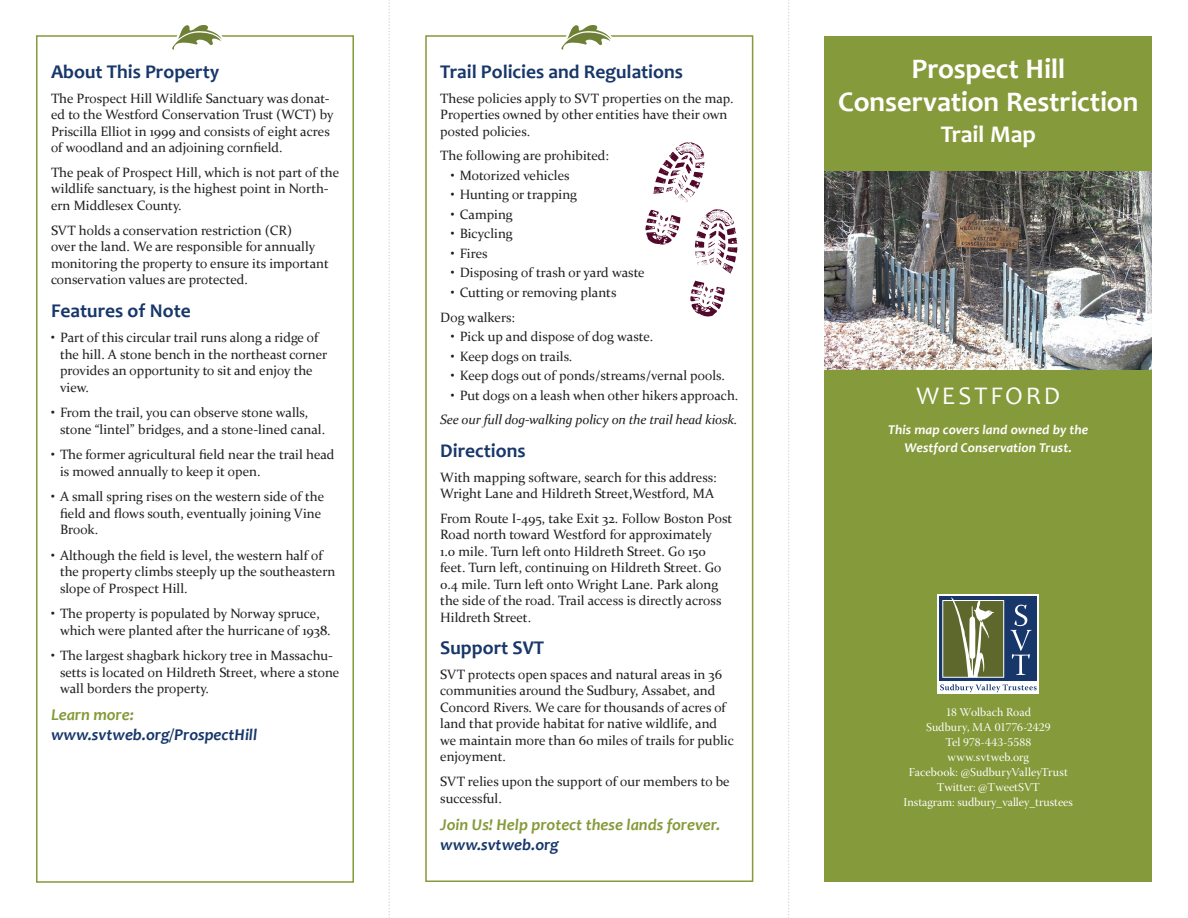
<style>
.page{position:relative;width:1188px;height:918px;background:#fff}
.page>*{position:absolute;margin:0;border:0;box-sizing:border-box;transform-origin:0 0}
.t1{font:700 28.5px/33px "Candara";letter-spacing:-.005em;color:#fff;text-align:center}
.t2{font:25.5px "Candara";letter-spacing:.115em;color:#fff}
.t3{font:700 24px "Candara";letter-spacing:-.005em;color:#fff}
.t4{font:700 19.5px "Candara";color:#17376a}
.t5{font:italic 700 16.5px "Candara";color:#859a3a}
.t6{font:italic 700 16.5px "Candara";color:#17376a}
.t7{font:13.5px/16.5px "Constantia";color:#231f20}
.t8{font:italic 700 13.5px/18px "Candara";letter-spacing:.01em;color:#fff;text-align:center}
.t9{font:italic 13.5px "Constantia";letter-spacing:-.015em;color:#231f20}
.t10{font:12px/15px "Warnock Pro Subh";color:#fff;text-align:center}
</style>
<div class="page">
<div style="left:36px;top:35px;width:318px;height:848px;border:2px solid #859a3a"></div>
<div style="left:425px;top:35px;width:328px;height:847px;border:2px solid #859a3a"></div>
<div style="left:825px;top:36px;width:327px;height:141px;background:#859a3a"></div>
<div style="left:825px;top:821px;width:327px;height:61px;background:#859a3a"></div>
<img style="left:825px;top:171px;width:327px;height:199px">
<svg style="left:561px;top:25px;width:52px;height:25px"></svg>
<svg style="left:172px;top:25px;width:52px;height:25px"></svg>
<svg style="left:645px;top:142px;width:93px;height:175px"></svg>
<div style="left:825px;top:578px;width:327px;height:243px;background:#859a3a"></div>
<svg style="left:937px;top:594px;width:102px;height:100px"></svg>
<div style="left:940px;top:597px;width:97px;height:84px;background:#17376a"></div>
<svg style="left:942px;top:597px;width:62px;height:81px;background:#7f875e"></svg>
<svg style="left:940px;top:684px;width:97px;height:8px"></svg>
<svg style="left:1010px;top:605px;width:22px;height:70px"></svg>
<div style="left:825px;top:370px;width:327px;height:223px;background:#859a3a"></div>
<svg style="left:388px;top:0;width:2px;height:918px"></svg>
<svg style="left:788px;top:0;width:2px;height:918px"></svg>
<h3 class="t4" style="left:51px;top:59px;width:170px">About This Property</h3>
<p class="t7" style="left:51px;top:89px;width:284px">The Prospect Hill Wildlife Sanctuary was donat&shy;ed to the Westford Conservation Trust (WCT) by Priscilla Elliot in 1999 and consists of eight acres of woodland and an adjoining cornfield.</p>
<p class="t7" style="left:51px;top:163px;width:290px">The peak of Prospect Hill, which is not part of the wildlife sanctuary, is the highest point in North&shy;ern Middlesex County.</p>
<p class="t7" style="left:51px;top:221px;width:279px">SVT holds a conservation restriction (CR)<br>over the land. We are responsible for annually monitoring the property to ensure its important conservation values are protected.</p>
<h3 class="t4" style="left:51px;top:298px;width:141px">Features of Note</h3>
<p class="t7" style="left:60px;top:329px;width:269px;text-indent:-9px">• Part of this circular trail runs along a ridge of the hill. A stone bench in the northeast corner provides an opportunity to sit and enjoy the view.</p>
<p class="t7" style="left:60px;top:404px;width:267px;text-indent:-9px">• From the trail, you can observe stone walls, stone “lintel” bridges, and a stone-lined canal.</p>
<p class="t7" style="left:60px;top:446px;width:276px;text-indent:-9px">• The former agricultural field near the trail head is mowed annually to keep it open.</p>
<p class="t7" style="left:60px;top:488px;width:266px;text-indent:-9px">• A small spring rises on the western side of the field and flows south, eventually joining Vine<br>Brook.</p>
<p class="t7" style="left:60px;top:546px;width:277px;text-indent:-9px">• Although the field is level, the western half of the property climbs steeply up the southeastern slope of Prospect Hill.</p>
<p class="t7" style="left:60px;top:605px;width:272px;text-indent:-9px">• The property is populated by Norway spruce, which were planted after the hurricane of 1938.</p>
<p class="t7" style="left:60px;top:647px;width:281px;text-indent:-9px">• The largest shagbark hickory tree in Massachu&shy;setts is located on Hildreth Street, where a stone wall borders the property.</p>
<p class="t5" style="left:51px;top:705px;width:84px">Learn more:</p>
<p class="t6" style="left:51px;top:724px;width:208px">www.svtweb.org/ProspectHill</p>
<h3 class="t4" style="left:440px;top:59px;width:244px">Trail Policies and Regulations</h3>
<p class="t7" style="left:440px;top:89px;width:295px">These policies apply to SVT properties on the map.<br>Properties owned by other entities have their own posted policies.</p>
<p class="t7" style="left:440px;top:147px;width:170px">The following are prohibited:</p>
<p class="t7" style="left:451px;top:166px;width:120px">• Motorized vehicles</p>
<p class="t7" style="left:451px;top:186px;width:128px">• Hunting or trapping</p>
<p class="t7" style="left:451px;top:205px;width:64px">• Camping</p>
<p class="t7" style="left:451px;top:225px;width:63px">• Bicycling</p>
<p class="t7" style="left:451px;top:244px;width:38px">• Fires</p>
<p class="t7" style="left:451px;top:264px;width:196px">• Disposing of trash or yard waste</p>
<p class="t7" style="left:440px;top:279px;width:178px;line-height:24.8px;text-indent:10px">• Cutting or removing plants<br>Dog walkers:</p>
<p class="t7" style="left:451px;top:328px;width:204px">• Pick up and dispose of dog waste.</p>
<p class="t7" style="left:451px;top:347px;width:123px">• Keep dogs on trails.</p>
<p class="t7" style="left:451px;top:367px;width:276px">• Keep dogs out of ponds/streams/vernal pools.</p>
<p class="t7" style="left:451px;top:386px;width:289px">• Put dogs on a leash when other hikers approach.</p>
<p class="t9" style="left:440px;top:411px;width:299px">See our full dog-walking policy on the trail head kiosk.</p>
<h3 class="t4" style="left:440px;top:438px;width:87px">Directions</h3>
<p class="t7" style="left:440px;top:468px;width:278px">With mapping software, search for this address:<br>Wright Lane and Hildreth Street,Westford, MA</p>
<p class="t7" style="left:440px;top:509px;width:294px">From Route I-495, take Exit 32. Follow Boston Post Road north toward Westford for approximately<br>1.0 mile. Turn left onto Hildreth Street. Go 150 feet. Turn left, continuing on Hildreth Street. Go 0.4 mile. Turn left onto Wright Lane. Park along the side of the road. Trail access is directly across Hildreth Street.</p>
<h3 class="t4" style="left:440px;top:636px;width:105px">Support SVT</h3>
<p class="t7" style="left:440px;top:665px;width:295px">SVT protects open spaces and natural areas in 36 communities around the Sudbury, Assabet, and Concord Rivers. We care for thousands of acres of land that provide habitat for native wildlife, and we maintain more than 60 miles of trails for public enjoyment.</p>
<p class="t7" style="left:440px;top:773px;width:291px">SVT relies upon the support of our members to be successful.</p>
<p class="t5" style="left:440px;top:814px;width:281px">Join Us! Help protect these lands forever.</p>
<p class="t6" style="left:440px;top:834px;width:120px">www.svtweb.org</p>
<h1 class="t1" style="left:838px;top:52px;width:302px">Prospect Hill<br>Conservation Restriction</h1>
<h3 class="t3" style="left:941px;top:119px;width:97px">Trail Map</h3>
<h2 class="t2" style="left:916px;top:380px;width:145px">WESTFORD</h2>
<p class="t8" style="left:888px;top:420px;width:202px">This map covers land owned by the<br>Westford Conservation Trust.</p>
<p class="t10" style="left:904px;top:706px;width:171px">18 Wolbach Road<br>Sudbury, MA 01776-2429<br>Tel 978-443-5588 www.svtweb.org<br>Facebook: @SudburyValleyTrust<br>Twitter: @TweetSVT<br>Instagram: sudbury_valley_trustees</p>
</div>
